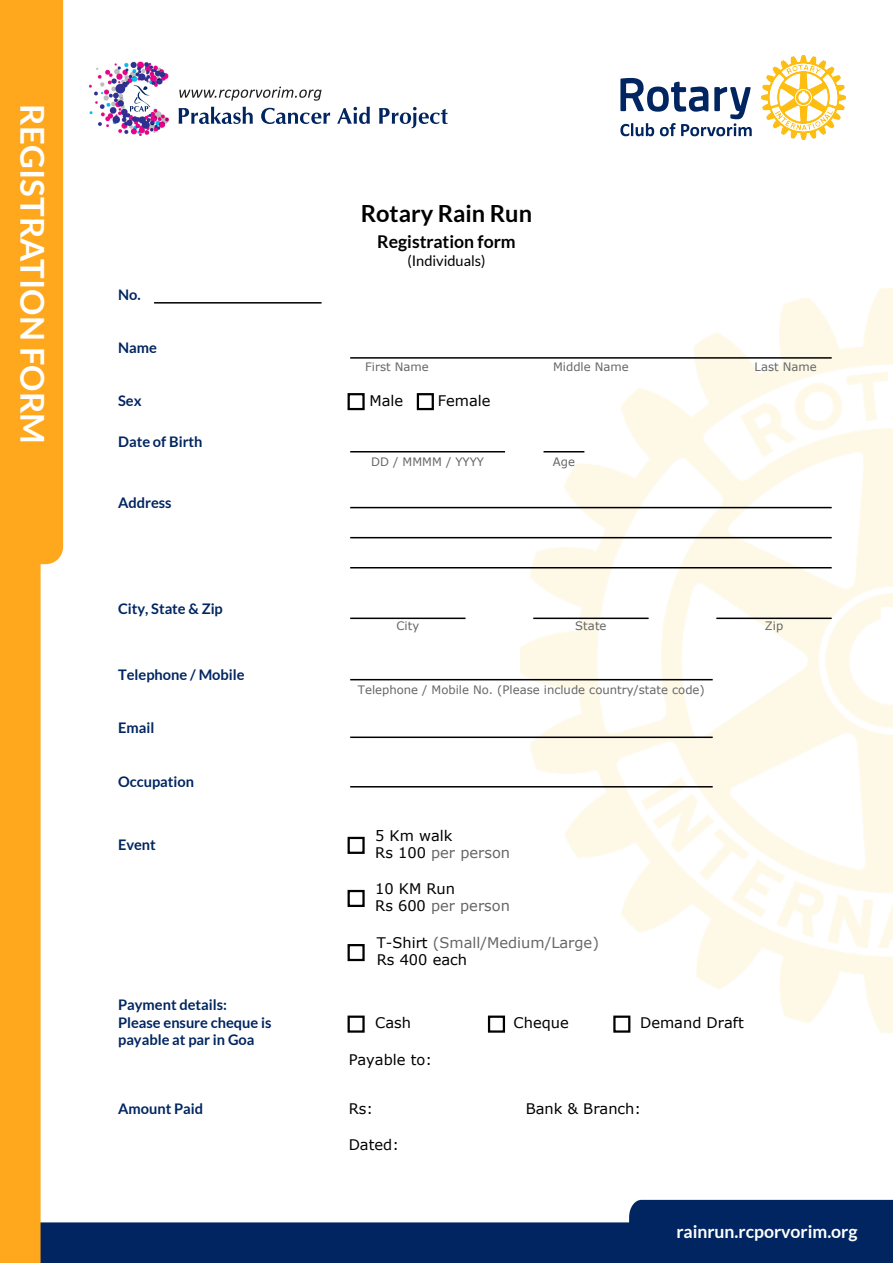
<style>
.page{position:relative;width:893px;height:1263px;background:#fff}
.page>*{position:absolute;margin:0;border:0;box-sizing:border-box;transform-origin:0 0}
.t1{font:700 33px "Lato";color:#fff}
.t2{font:700 23.55px "Lato";color:#000}
.t3{font:700 17.55px "Lato";color:#fff}
.t4{font:700 17.55px "Lato";color:#000}
.t5{font:700 14.55px/17.5px "Lato";color:#002561}
.t6{font:14.55px/17.5px "Verdana";color:#000}
.t7{font:14.55px/17.5px "Verdana";color:#666}
.t8{font:14.55px "Lato";color:#000}
.t9{font:11.7px "Verdana";color:#666}
.s1{color:#666}
.s2{color:#000}
</style>
<div class="page">
<img style="left:521px;top:289px;width:372px;height:744px">
<img style="left:761px;top:55px;width:85px;height:85px">
<svg style="left:620px;top:78px;width:132px;height:58px"></svg>
<svg style="left:179px;top:87px;width:143px;height:14px"></svg>
<svg style="left:179px;top:107px;width:269px;height:21px"></svg>
<img style="left:89px;top:61px;width:80px;height:74px">
<svg style="left:130px;top:85px;width:20px;height:27px"></svg>
<hr style="left:350px;top:357px;width:482px;height:2px;background:#000">
<hr style="left:154px;top:302px;width:168px;height:2px;background:#000">
<hr style="left:350px;top:451px;width:155px;height:2px;background:#000">
<hr style="left:543px;top:451px;width:41px;height:2px;background:#000">
<hr style="left:350px;top:507px;width:482px;height:1px;background:#000">
<hr style="left:350px;top:537px;width:482px;height:1px;background:#000">
<hr style="left:350px;top:567px;width:482px;height:1px;background:#000">
<hr style="left:350px;top:618px;width:115px;height:1px;background:#000">
<hr style="left:350px;top:679px;width:363px;height:1px;background:#000">
<hr style="left:350px;top:737px;width:363px;height:1px;background:#000">
<hr style="left:350px;top:786px;width:363px;height:2px;background:#000">
<hr style="left:533px;top:618px;width:116px;height:1px;background:#000">
<hr style="left:716px;top:618px;width:116px;height:1px;background:#000">
<div style="left:347px;top:393px;width:18px;height:17px;border:2px solid #000"></div>
<div style="left:347px;top:837px;width:18px;height:17px;border:2px solid #000"></div>
<div style="left:347px;top:890px;width:18px;height:17px;border:2px solid #000"></div>
<div style="left:347px;top:1016px;width:18px;height:17px;border:2px solid #000"></div>
<div style="left:488px;top:1016px;width:17px;height:17px;border:2px solid #000"></div>
<div style="left:613px;top:1016px;width:17px;height:17px;border:2px solid #000"></div>
<div style="left:347px;top:944px;width:18px;height:17px;border:2px solid #000"></div>
<div style="left:417px;top:393px;width:17px;height:17px;border:2px solid #000"></div>
<svg style="left:63px;top:1200px;width:830px;height:63px;fill:#002561"></svg>
<svg style="left:0;top:0;width:63px;height:1263px;fill:#ffa71d"></svg>
<h1 class="t1" style="left:51px;top:104px;width:341px;rotate:90deg">REGISTRATION FORM</h1>
<p class="t5" style="left:118px;top:286px;width:24px">No.</p>
<p class="t5" style="left:118px;top:339px;width:40px">Name</p>
<h2 class="t2" style="left:361px;top:200px;width:173px">Rotary Rain Run</h2>
<p class="t4" style="left:377px;top:231px;width:140px">Registration form</p>
<p class="t8" style="left:407px;top:253px;width:80px">(Individuals)</p>
<p class="t9" style="left:365px;top:359px;width:65px">First Name</p>
<p class="t9" style="left:553px;top:359px;width:77px">Middle Name</p>
<p class="t9" style="left:754px;top:359px;width:64px">Last Name</p>
<p class="t5" style="left:118px;top:392px;width:25px">Sex</p>
<p class="t6" style="left:369px;top:392px;width:35px">Male</p>
<p class="t6" style="left:438px;top:392px;width:54px">Female</p>
<p class="t5" style="left:118px;top:433px;width:86px">Date of Birth</p>
<p class="t5" style="left:118px;top:493px;width:55px">Address</p>
<p class="t5" style="left:118px;top:600px;width:106px">City, State &amp; Zip</p>
<p class="t5" style="left:118px;top:665px;width:128px">Telephone / Mobile</p>
<p class="t5" style="left:118px;top:719px;width:38px">Email</p>
<p class="t5" style="left:118px;top:773px;width:78px">Occupation</p>
<p class="t5" style="left:118px;top:836px;width:39px">Event</p>
<p class="t5" style="left:118px;top:996px;width:155px">Payment details:<br>Please ensure cheque is payable at par in Goa</p>
<p class="t5" style="left:118px;top:1100px;width:86px">Amount Paid</p>
<p class="t9" style="left:371px;top:454px;width:114px">DD / MMMM / YYYY</p>
<p class="t9" style="left:553px;top:454px;width:24px">Age</p>
<p class="t9" style="left:396px;top:618px;width:24px">City</p>
<p class="t9" style="left:575px;top:618px;width:33px">State</p>
<p class="t9" style="left:765px;top:618px;width:20px">Zip</p>
<p class="t9" style="left:358px;top:682px;width:348px">Telephone / Mobile No. (Please include country/state code)</p>
<p class="t6" style="left:375px;top:826px;width:136px">5 Km walk<br>Rs 100 <span class="s1">per person</span></p>
<p class="t6" style="left:375px;top:880px;width:136px">10 KM Run<br>Rs 600 <span class="s1">per person</span></p>
<p class="t7" style="left:377px;top:934px;width:224px"><span class="s2">T-Shirt</span> (Small/Medium/Large)<br><span class="s2">Rs 400 each</span></p>
<p class="t6" style="left:375px;top:1014px;width:37px">Cash</p>
<p class="t6" style="left:514px;top:1014px;width:57px">Cheque</p>
<p class="t6" style="left:640px;top:1014px;width:105px">Demand Draft</p>
<p class="t6" style="left:349px;top:1051px;width:85px">Payable to:</p>
<p class="t6" style="left:349px;top:1100px;width:26px">Rs:</p>
<p class="t6" style="left:526px;top:1100px;width:117px">Bank &amp; Branch:</p>
<p class="t6" style="left:349px;top:1135px;width:52px">Dated:</p>
<p class="t3" style="left:676px;top:1221px;width:183px">rainrun.rcporvorim.org</p>
</div>
